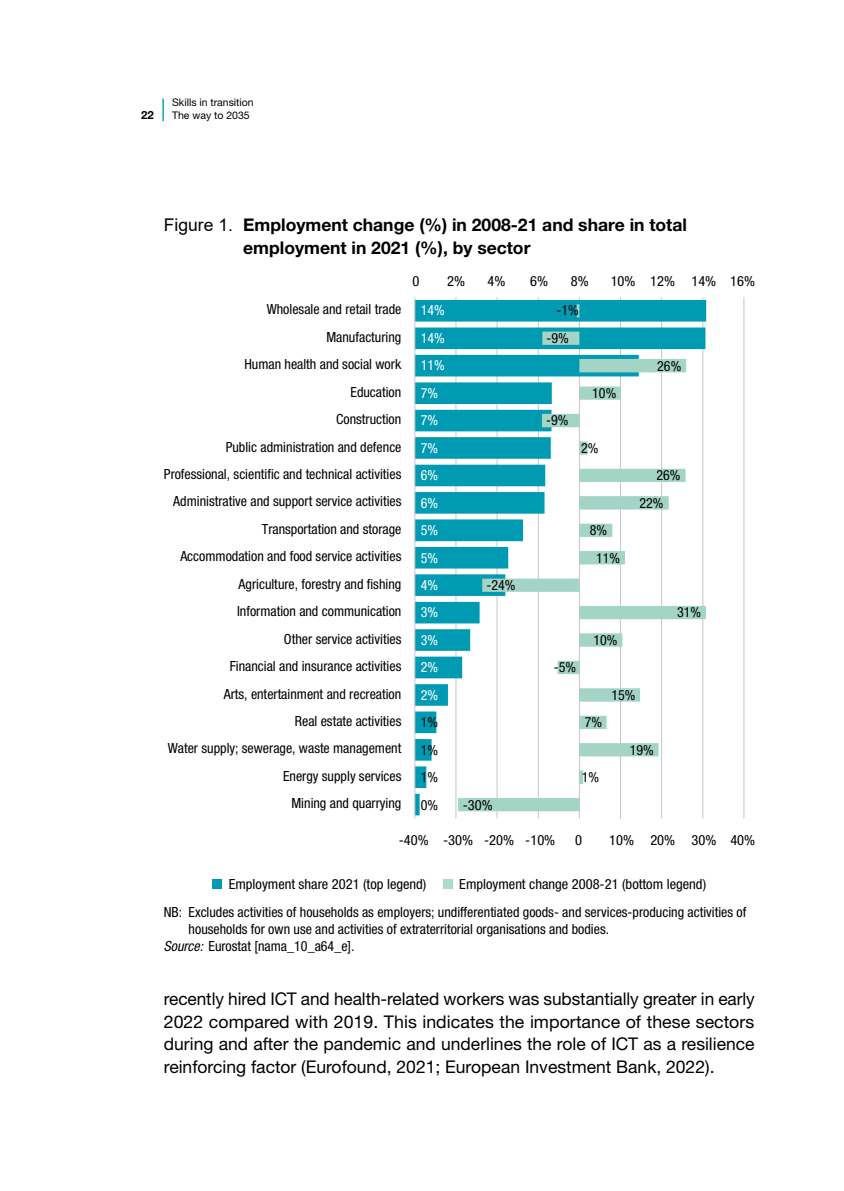
<style>
.page{position:relative;width:844px;height:1191px;background:#fff}
.page>*{position:absolute;margin:0;border:0;box-sizing:border-box;transform-origin:0 0}
.t1{font:17.5px/22.8px "Helvetica Neue LTW1 G";color:#000;text-align:justify}
.t2{font:700 17.5px/22.8px "Helvetica Neue LTW1 G";color:#000}
.t3{font:condensed 14px/27.5px "Helvetica Neue LTW1 G";color:#000;text-align:justify}
.t4{font:condensed 14px/27.5px "Helvetica Neue LTW1 G";color:#fff}
.t5{font:700 11.38px "Helvetica Neue LTW1 G";color:#000}
.t6{font:10.5px/13.1px "Helvetica Neue LTW1 G";color:#000}
.s1{font-family:"Arial";font-weight:400}
.s2{font-style:italic}
</style>
<div class="page">
<hr style="left:162px;top:98px;width:2px;height:23px;background:#009bb3">
<hr style="left:743px;top:297px;width:1px;height:521px;background:#c6c6c6">
<hr style="left:702px;top:297px;width:1px;height:521px;background:#c6c6c6">
<hr style="left:661px;top:297px;width:1px;height:521px;background:#c6c6c6">
<hr style="left:620px;top:297px;width:1px;height:521px;background:#c6c6c6">
<hr style="left:578px;top:297px;width:1px;height:521px;background:#c6c6c6">
<hr style="left:537px;top:297px;width:1px;height:521px;background:#c6c6c6">
<hr style="left:496px;top:297px;width:1px;height:521px;background:#c6c6c6">
<hr style="left:455px;top:297px;width:1px;height:521px;background:#c6c6c6">
<svg style="left:415px;top:300px;width:291px;height:515px;fill:#009bb3"></svg>
<svg style="left:458px;top:304px;width:247px;height:507px"></svg>
<hr style="left:414px;top:297px;width:1px;height:521px;background:#c6c6c6">
<div style="left:212px;top:879px;width:10px;height:10px;background:#009bb3"></div>
<div style="left:443px;top:879px;width:10px;height:10px;background:#add8cc"></div>
<p class="t5" style="left:141px;top:108px;width:14px">22</p>
<p class="t6" style="left:172px;top:96px;width:83px">Skills in transition<br>The way to 2035</p>
<p class="t2" style="left:243px;top:213px;width:445px;text-indent:-79px"><span class="s1">Figure 1.</span> Employment change (%) in 2008-21 and share in total employment in 2021 (%), by sector</p>
<p class="t3" style="left:412px;top:267px;width:8px">0</p>
<p class="t3" style="left:447px;top:267px;width:19px">2%</p>
<p class="t3" style="left:487px;top:267px;width:19px">4%</p>
<p class="t3" style="left:530px;top:267px;width:19px">6%</p>
<p class="t3" style="left:571px;top:267px;width:19px">8%</p>
<p class="t3" style="left:610px;top:267px;width:146px">10% 12% 14% 16%</p>
<p class="t3" style="left:266px;top:296px;width:136px">Wholesale and retail trade</p>
<p class="t3" style="left:326px;top:323px;width:76px">Manufacturing</p>
<p class="t3" style="left:244px;top:351px;width:158px">Human health and social work</p>
<p class="t3" style="left:350px;top:378px;width:52px">Education</p>
<p class="t3" style="left:336px;top:405px;width:67px">Construction</p>
<p class="t3" style="left:225px;top:433px;width:177px">Public administration and defence</p>
<p class="t3" style="left:164px;top:460px;width:239px">Professional, scientific and technical activities</p>
<p class="t3" style="left:173px;top:488px;width:229px">Administrative and support service activities</p>
<p class="t3" style="left:262px;top:515px;width:141px">Transportation and storage</p>
<p class="t3" style="left:180px;top:543px;width:222px">Accommodation and food service activities</p>
<p class="t3" style="left:238px;top:570px;width:164px">Agriculture, forestry and fishing</p>
<p class="t3" style="left:237px;top:597px;width:166px">Information and communication</p>
<p class="t3" style="left:284px;top:625px;width:119px">Other service activities</p>
<p class="t3" style="left:230px;top:652px;width:173px">Financial and insurance activities</p>
<p class="t3" style="left:224px;top:680px;width:179px">Arts, entertainment and recreation</p>
<p class="t3" style="left:295px;top:707px;width:108px">Real estate activities</p>
<p class="t3" style="left:168px;top:734px;width:235px">Water supply; sewerage, waste management</p>
<p class="t3" style="left:283px;top:762px;width:120px">Energy supply services</p>
<p class="t3" style="left:291px;top:789px;width:111px">Mining and quarrying</p>
<p class="t4" style="left:421px;top:296px;width:26px">14%<br>14%<br>11%<br>7%<br>7%<br>7%<br>6%<br>6%<br>5%<br>5%<br>4%<br>3%<br>3%<br>2%<br>2%</p>
<p class="t3" style="left:421px;top:709px;width:19px">1% 1% 1% 0%</p>
<p class="t3" style="left:486px;top:571px;width:30px">-24%</p>
<p class="t3" style="left:462px;top:791px;width:31px">-30%</p>
<p class="t3" style="left:556px;top:297px;width:24px">-1%</p>
<p class="t3" style="left:546px;top:324px;width:24px">-9%</p>
<p class="t3" style="left:546px;top:406px;width:24px">-9%</p>
<p class="t3" style="left:592px;top:379px;width:26px">10%</p>
<p class="t3" style="left:581px;top:434px;width:19px">2%</p>
<p class="t3" style="left:589px;top:516px;width:19px">8%</p>
<p class="t3" style="left:596px;top:544px;width:26px">11%</p>
<p class="t3" style="left:593px;top:626px;width:26px">10%</p>
<p class="t3" style="left:553px;top:653px;width:24px">-5%</p>
<p class="t3" style="left:657px;top:352px;width:26px">26%</p>
<p class="t3" style="left:656px;top:461px;width:26px">26%</p>
<p class="t3" style="left:639px;top:489px;width:26px">22%</p>
<p class="t3" style="left:676px;top:599px;width:26px">31%</p>
<p class="t3" style="left:584px;top:708px;width:19px">7%</p>
<p class="t3" style="left:581px;top:763px;width:19px">1%</p>
<p class="t3" style="left:611px;top:681px;width:26px">15%</p>
<p class="t3" style="left:629px;top:736px;width:26px">19%</p>
<p class="t3" style="left:399px;top:826px;width:158px">-40% -30% -20% -10%</p>
<p class="t3" style="left:575px;top:826px;width:8px">0</p>
<p class="t3" style="left:609px;top:826px;width:147px">10% 20% 30% 40%</p>
<p class="t3" style="left:228px;top:870px;width:199px">Employment share 2021 (top legend)</p>
<p class="t3" style="left:459px;top:870px;width:248px">Employment change 2008-21 (bottom legend)</p>
<p class="t3" style="left:164px;top:899px;width:584px">NB: Excludes activities of households as employers; undifferentiated goods- and services-producing activities of</p>
<p class="t3" style="left:189px;top:915px;width:422px">households for own use and activities of extraterritorial organisations and bodies.</p>
<p class="t3" style="left:164px;top:932px;width:192px"><span class="s2">Source:</span> Eurostat [nama_10_a64_e].</p>
<p class="t1" style="left:164px;top:987px;width:592px">recently hired ICT and health-related workers was substantially greater in early 2022 compared with 2019. This indicates the importance of these sectors during and after the pandemic and underlines the role of ICT as a resilience reinforcing factor (Eurofound, 2021; European Investment Bank, 2022).</p>
</div>
